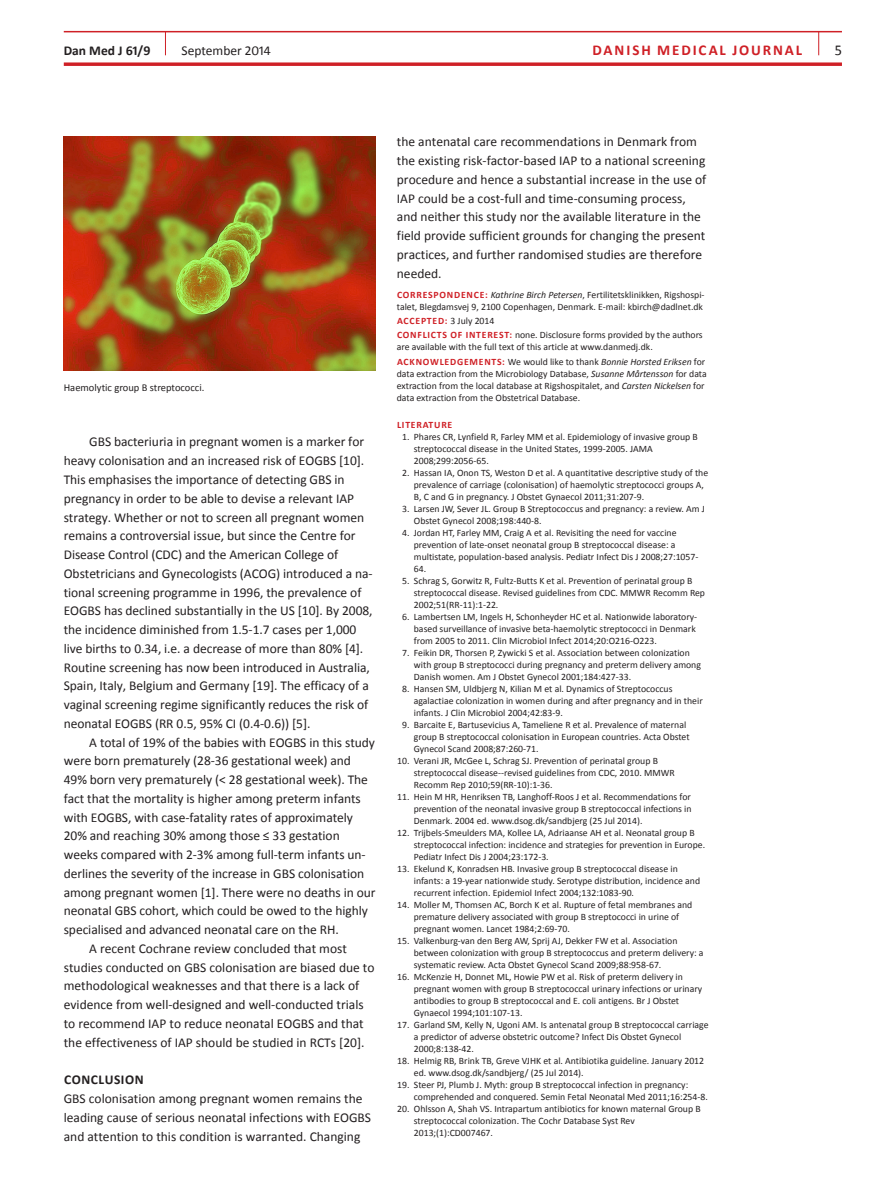
<style>
.page{position:relative;width:893px;height:1191px;background:#fff}
.page>*{position:absolute;margin:0;border:0;box-sizing:border-box;transform-origin:0 0}
.t1{font:700 15px "Calibri";letter-spacing:.125em;color:#cf2026}
.t2{font:15px "Calibri";color:#231f20}
.t3{font:13.5px/18.8px "Calibri";letter-spacing:-.005em;color:#231f20}
.t4{font:700 13.5px "Calibri";letter-spacing:.04em;color:#231f20}
.t5{font:10.5px "Calibri";color:#231f20}
.t6{font:9.75px/12px "Calibri";color:#231f20}
.t7{font:700 9.75px "Calibri";letter-spacing:.08em;color:#cf2026}
.s1{font-weight:700;color:#cf2026}
.s2{font-style:italic}
</style>
<div class="page">
<hr style="left:64px;top:31px;width:778px;height:1px;background:#cf2026">
<svg style="left:64px;top:62px;width:778px;height:4px;background:#d53d43"></svg>
<svg style="left:165px;top:32px;width:1px;height:23px"></svg>
<svg style="left:818px;top:32px;width:1px;height:23px"></svg>
<img style="left:64px;top:136px;width:312px;height:234px">
<h2 class="t4" style="left:64px;top:42px;width:88px">Dan Med J 61/9</h2>
<h2 class="t3" style="left:181px;top:41px;width:91px">September 2014</h2>
<h1 class="t1" style="left:593px;top:41px;width:211px">DANISH MEDICAL JOURNAL</h1>
<h1 class="t2" style="left:835px;top:41px;width:9px">5</h1>
<p class="t5" style="left:64px;top:381px;width:142px">Haemolytic group B streptococci.</p>
<p class="t3" style="left:64px;top:432px;width:310px;text-indent:26px">GBS bacteriuria in pregnant women is a marker for heavy colonisation and an increased risk of EOGBS [10].<br>This emphasises the importance of detecting GBS in pregnancy in order to be able to devise a relevant IAP strategy. Whether or not to screen all pregnant women remains a controversial issue, but since the Centre for Disease Control (CDC) and the American College of Obstetricians and Gynecologists (ACOG) introduced a na&shy;tional screening programme in 1996, the prevalence of EOGBS has declined substantially in the US [10]. By 2008, the incidence diminished from 1.5-1.7 cases per 1,000 live births to 0.34, i.e. a decrease of more than 80% [4].<br>Routine screening has now been introduced in Australia, Spain, Italy, Belgium and Germany [19]. The efficacy of a vaginal screening regime significantly reduces the risk of neonatal EOGBS (RR 0.5, 95% CI (0.4-0.6)) [5].</p>
<h2 class="t3" style="left:89px;top:732px;width:287px">A total of 19% of the babies with EOGBS in this study</h2>
<h2 class="t3" style="left:64px;top:751px;width:289px">were born prematurely (28-36 gestational week) and</h2>
<h2 class="t3" style="left:64px;top:769px;width:306px">49% born very prematurely (&lt; 28 gestational week). The</h2>
<h2 class="t3" style="left:64px;top:788px;width:299px">fact that the mortality is higher among preterm infants</h2>
<h2 class="t3" style="left:64px;top:807px;width:291px">with EOGBS, with case-fatality rates of approximately</h2>
<h2 class="t3" style="left:64px;top:826px;width:277px">20% and reaching 30% among those ≤ 33 gestation</h2>
<h2 class="t3" style="left:64px;top:844px;width:303px">weeks compared with 2-3% among full-term infants un-</h2>
<h2 class="t3" style="left:64px;top:863px;width:302px">derlines the severity of the increase in GBS colonisation</h2>
<h2 class="t3" style="left:64px;top:882px;width:313px">among pregnant women [1]. There were no deaths in our</h2>
<h2 class="t3" style="left:64px;top:901px;width:306px">neonatal GBS cohort, which could be owed to the highly</h2>
<h2 class="t3" style="left:64px;top:919px;width:276px">specialised and advanced neonatal care on the RH.</h2>
<h2 class="t3" style="left:89px;top:938px;width:259px">A recent Cochrane review concluded that most</h2>
<h2 class="t3" style="left:64px;top:957px;width:312px">studies conducted on GBS colonisation are biased due to</h2>
<h2 class="t3" style="left:64px;top:976px;width:297px">methodological weaknesses and that there is a lack of</h2>
<h2 class="t3" style="left:64px;top:994px;width:301px">evidence from well-designed and well-conducted trials</h2>
<h2 class="t3" style="left:64px;top:1013px;width:302px">to recommend IAP to reduce neonatal EOGBS and that</h2>
<h2 class="t3" style="left:64px;top:1032px;width:302px">the effectiveness of IAP should be studied in RCTs [20].</h2>
<h2 class="t4" style="left:64px;top:1071px;width:81px">CONCLUSION</h2>
<h2 class="t3" style="left:64px;top:1088px;width:309px">GBS colonisation among pregnant women remains the leading cause of serious neonatal infections with EOGBS and attention to this condition is warranted. Changing</h2>
<p class="t3" style="left:397px;top:132px;width:311px">the antenatal care recommendations in Denmark from the existing risk-factor-based IAP to a national screening procedure and hence a substantial increase in the use of IAP could be a cost-full and time-consuming process, and neither this study nor the available literature in the field provide sufficient grounds for changing the present practices, and further randomised studies are therefore needed.</p>
<p class="t6" style="left:397px;top:288px;width:309px"><span class="s1">CORRESPONDENCE:</span> <span class="s2">Kathrine Birch Petersen</span>, Fertilitetsklinikken, Rigshospi&shy;talet, Blegdamsvej 9, 2100 Copenhagen, Denmark. E-mail: kbirch@dadlnet.dk</p>
<p class="t6" style="left:397px;top:313px;width:307px;line-height:14.1px"><span class="s1">ACCEPTED:</span> 3 July 2014<br><span class="s1">CONFLICTS OF INTEREST:</span> none. Disclosure forms provided by the authors</p>
<p class="t6" style="left:397px;top:340px;width:310px;line-height:14.1px">are available with the full text of this article at www.danmedj.dk.<br><span class="s1">ACKNOWLEDGEMENTS:</span> We would like to thank <span class="s2">Bonnie Horsted Eriksen</span> for</p>
<p class="t6" style="left:397px;top:367px;width:311px">data extraction from the Microbiology Database, <span class="s2">Susanne Mårtensson</span> for data extraction from the local database at Rigshospitalet, and <span class="s2">Carsten Nickelsen</span> for data extraction from the Obstetrical Database.</p>
<p class="t7" style="left:397px;top:418px;width:57px">LITERATURE</p>
<p class="t6" style="left:414px;top:430px;width:285px;text-indent:-12px">1. Phares CR, Lynfield R, Farley MM et al. Epidemiology of invasive group B streptococcal disease in the United States, 1999-2005. JAMA<br>2008;299:2056-65.</p>
<p class="t6" style="left:414px;top:466px;width:296px;text-indent:-12px">2. Hassan IA, Onon TS, Weston D et al. A quantitative descriptive study of the prevalence of carriage (colonisation) of haemolytic streptococci groups A,<br>B, C and G in pregnancy. J Obstet Gynaecol 2011;31:207-9.</p>
<p class="t6" style="left:414px;top:502px;width:292px;text-indent:-12px">3. Larsen JW, Sever JL. Group B Streptococcus and pregnancy: a review. Am J<br>Obstet Gynecol 2008;198:440-8.</p>
<p class="t6" style="left:414px;top:526px;width:285px;text-indent:-12px">4. Jordan HT, Farley MM, Craig A et al. Revisiting the need for vaccine prevention of late-onset neonatal group B streptococcal disease: a multistate, population-based analysis. Pediatr Infect Dis J 2008;27:1057- 64.</p>
<p class="t6" style="left:414px;top:574px;width:293px;text-indent:-12px">5. Schrag S, Gorwitz R, Fultz-Butts K et al. Prevention of perinatal group B streptococcal disease. Revised guidelines from CDC. MMWR Recomm Rep<br>2002;51(RR-11):1-22.</p>
<p class="t6" style="left:414px;top:610px;width:284px;text-align:justify;text-indent:-12px">6. Lambertsen LM, Ingels H, Schonheyder HC et al. Nationwide laboratory&shy;based surveillance of invasive beta-haemolytic streptococci in Denmark from 2005 to 2011. Clin Microbiol Infect 2014;20:O216-O223.</p>
<p class="t6" style="left:414px;top:646px;width:289px;text-indent:-12px">7. Feikin DR, Thorsen P, Zywicki S et al. Association between colonization with group B streptococci during pregnancy and preterm delivery among<br>Danish women. Am J Obstet Gynecol 2001;184:427-33.</p>
<p class="t6" style="left:414px;top:682px;width:290px;text-indent:-12px">8. Hansen SM, Uldbjerg N, Kilian M et al. Dynamics of Streptococcus agalactiae colonization in women during and after pregnancy and in their infants. J Clin Microbiol 2004;42:83-9.</p>
<p class="t6" style="left:414px;top:718px;width:277px;text-indent:-12px">9. Barcaite E, Bartusevicius A, Tameliene R et al. Prevalence of maternal group B streptococcal colonisation in European countries. Acta Obstet<br>Gynecol Scand 2008;87:260-71.</p>
<p class="t6" style="left:414px;top:754px;width:262px;text-indent:-17px">10. Verani JR, McGee L, Schrag SJ. Prevention of perinatal group B streptococcal disease--revised guidelines from CDC, 2010. MMWR<br>Recomm Rep 2010;59(RR-10):1-36.</p>
<p class="t6" style="left:414px;top:790px;width:279px;text-align:justify;text-indent:-17px">11. Hein M HR, Henriksen TB, Langhoff-Roos J et al. Recommendations for prevention of the neonatal invasive group B streptococcal infections in Denmark. 2004 ed. www.dsog.dk/sandbjerg (25 Jul 2014).</p>
<p class="t6" style="left:414px;top:826px;width:293px;text-indent:-17px">12. Trijbels-Smeulders MA, Kollee LA, Adriaanse AH et al. Neonatal group B streptococcal infection: incidence and strategies for prevention in Europe.<br>Pediatr Infect Dis J 2004;23:172-3.</p>
<p class="t6" style="left:414px;top:862px;width:288px;text-indent:-17px">13. Ekelund K, Konradsen HB. Invasive group B streptococcal disease in infants: a 19-year nationwide study. Serotype distribution, incidence and recurrent infection. Epidemiol Infect 2004;132:1083-90.</p>
<p class="t6" style="left:414px;top:898px;width:280px;text-indent:-17px">14. Moller M, Thomsen AC, Borch K et al. Rupture of fetal membranes and premature delivery associated with group B streptococci in urine of pregnant women. Lancet 1984;2:69-70.</p>
<p class="t6" style="left:414px;top:934px;width:291px;text-indent:-17px">15. Valkenburg-van den Berg AW, Sprij AJ, Dekker FW et al. Association between colonization with group B streptococcus and preterm delivery: a systematic review. Acta Obstet Gynecol Scand 2009;88:958-67.</p>
<p class="t6" style="left:414px;top:970px;width:290px;text-indent:-17px">16. McKenzie H, Donnet ML, Howie PW et al. Risk of preterm delivery in pregnant women with group B streptococcal urinary infections or urinary antibodies to group B streptococcal and E. coli antigens. Br J Obstet Gynaecol 1994;101:107-13.</p>
<p class="t6" style="left:414px;top:1018px;width:296px;text-indent:-17px">17. Garland SM, Kelly N, Ugoni AM. Is antenatal group B streptococcal carriage a predictor of adverse obstetric outcome? Infect Dis Obstet Gynecol<br>2000;8:138-42.</p>
<p class="t6" style="left:414px;top:1054px;width:292px;text-indent:-17px">18. Helmig RB, Brink TB, Greve VJHK et al. Antibiotika guideline. January 2012 ed. www.dsog.dk/sandbjerg/ (25 Jul 2014).</p>
<p class="t6" style="left:414px;top:1078px;width:295px;text-indent:-17px">19. Steer PJ, Plumb J. Myth: group B streptococcal infection in pregnancy: comprehended and conquered. Semin Fetal Neonatal Med 2011;16:254-8.</p>
<p class="t6" style="left:414px;top:1102px;width:288px;text-indent:-17px">20. Ohlsson A, Shah VS. Intrapartum antibiotics for known maternal Group B streptococcal colonization. The Cochr Database Syst Rev<br>2013;(1):CD007467.</p>
</div>
